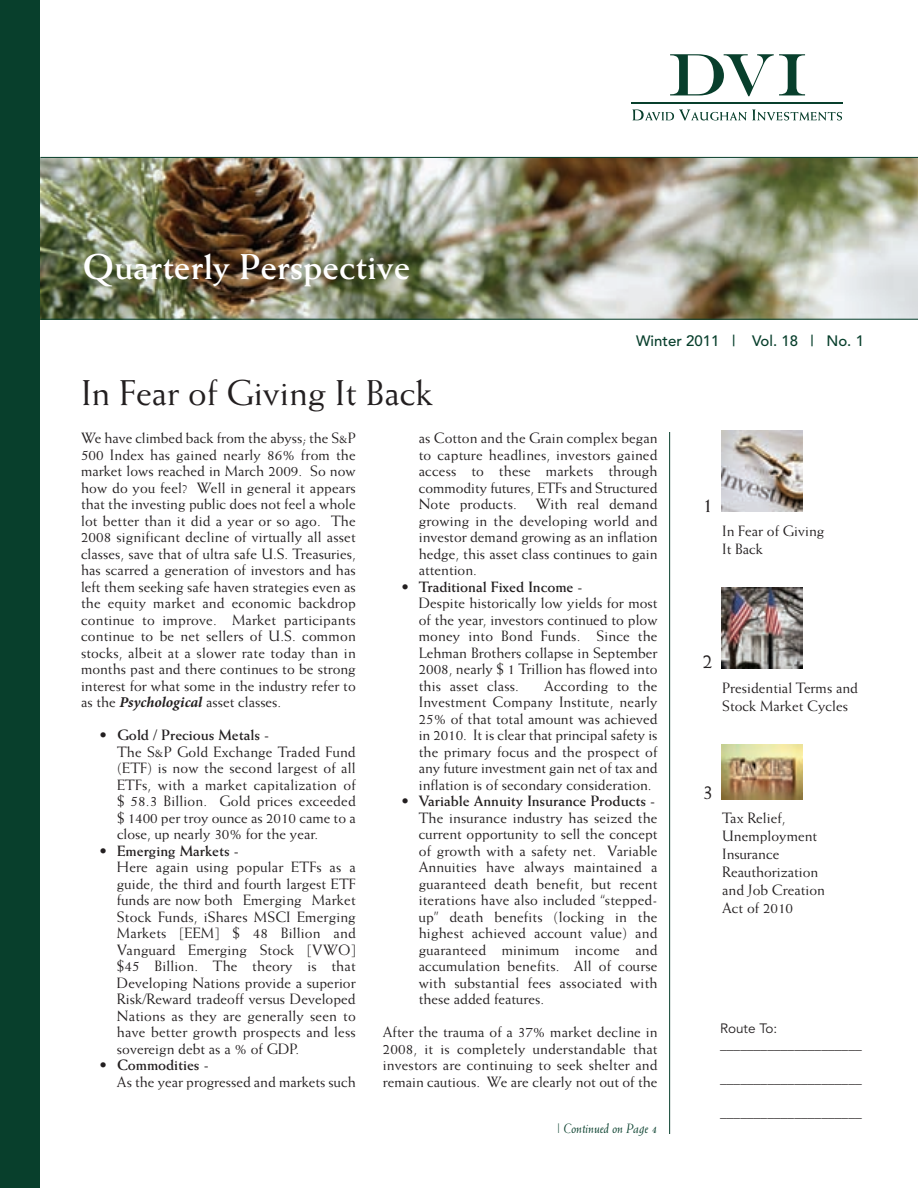
<style>
.page{position:relative;width:918px;height:1188px;background:#fff}
.page>*{position:absolute;margin:0;border:0;box-sizing:border-box;transform-origin:0 0}
.t1{font:36px "Weiss";color:#231f20}
.t2{font:700 36px "Weiss";color:#fff}
.t3{font:21px "Weiss";color:#231f20}
.t4{font:15px/16.5px "Weiss";letter-spacing:.005em;color:#231f20}
.t5{font:500 15px "Avenir";color:#083f2c}
.t6{font:13.5px/17px "Avenir";color:#231f20}
.t7{font:italic 13.5px "Weiss";color:#083f2c}
.s1{font-family:"Minion Pro";font-weight:700;font-style:italic}
.s2{font-weight:700}
.s3{font-style:normal}
</style>
<div class="page">
<img style="left:40px;top:158px;width:878px;height:161px">
<div style="left:0;top:0;width:40px;height:1188px;background:#083f2c"></div>
<hr style="left:40px;top:157px;width:878px;height:1px;background:#083f2c">
<hr style="left:40px;top:319px;width:878px;height:1px;background:#083f2c">
<svg style="left:632px;top:109px;width:210px;height:12px"></svg>
<hr style="left:631px;top:102px;width:211px;height:1px;background:#083f2c">
<svg style="left:670px;top:54px;width:135px;height:42px"></svg>
<img style="left:722px;top:431px;width:81px;height:81px">
<hr style="left:669px;top:432px;width:1px;height:702px;background:#083f2c">
<img style="left:722px;top:588px;width:81px;height:80px">
<img style="left:722px;top:744px;width:81px;height:55px">
<h1 class="t2" style="left:83px;top:254px;width:329px">Quarterly Perspective</h1>
<h1 class="t1" style="left:81px;top:379px;width:354px">In Fear of Giving It Back</h1>
<p class="t5" style="left:636px;top:334px;width:229px">Winter 2011 | Vol. 18 | No. 1</p>
<p class="t4" style="left:81px;top:431px;width:276px;text-align:justify">We have climbed back from the abyss; the S&amp;P 500 Index has gained nearly 86% from the market lows reached in March 2009. So now how do you feel? Well in general it appears that the investing public does not feel a whole lot better than it did a year or so ago. The 2008 significant decline of virtually all asset classes, save that of ultra safe U.S. Treasuries, has scarred a generation of investors and has left them seeking safe haven strategies even as the equity market and economic backdrop continue to improve. Market participants continue to be net sellers of U.S. common stocks, albeit at a slower rate today than in months past and there continues to be strong interest for what some in the industry refer to as the <span class="s1">Psychological</span> asset classes.</p>
<p class="t4" style="left:117px;top:728px;width:240px;text-indent:-17px">• <span class="s2">Gold / Precious Metals -<br></span>The S&amp;P Gold Exchange Traded Fund (ETF) is now the second largest of all ETFs, with a market capitalization of $ 58.3 Billion. Gold prices exceeded $ 1400 per troy ounce as 2010 came to a close, up nearly 30% for the year.</p>
<p class="t4" style="left:117px;top:843px;width:240px;text-indent:-17px">• <span class="s2">Emerging Markets -<br></span>Here again using popular ETFs as a guide, the third and fourth largest ETF funds are now both Emerging Market Stock Funds, iShares MSCI Emerging Markets [EEM] $ 48 Billion and Vanguard Emerging Stock [VWO] $45 Billion. The theory is that Developing Nations provide a superior Risk/Reward tradeoff versus Developed Nations as they are generally seen to have better growth prospects and less sovereign debt as a % of GDP.</p>
<p class="t4" style="left:117px;top:1058px;width:240px;text-indent:-17px">• <span class="s2">Commodities -<br></span>As the year progressed and markets such</p>
<p class="t4" style="left:419px;top:431px;width:240px;text-align:justify">as Cotton and the Grain complex began to capture headlines, investors gained access to these markets through commodity futures, ETFs and Structured Note products.</p>
<p class="t4" style="left:419px;top:497px;width:240px;text-align:justify;text-indent:117px">With real demand growing in the developing world and investor demand growing as an inflation hedge, this asset class continues to gain attention.</p>
<p class="t4" style="left:419px;top:579px;width:240px;text-indent:-17px">• <span class="s2">Traditional Fixed Income -<br></span>Despite historically low yields for most of the year, investors continued to plow money into Bond Funds. Since the Lehman Brothers collapse in September 2008, nearly $ 1 Trillion has flowed into this asset class.</p>
<p class="t4" style="left:419px;top:678px;width:240px;text-align:justify;text-indent:125px">According to the Investment Company Institute, nearly 25% of that total amount was achieved in 2010. It is clear that principal safety is the primary focus and the prospect of any future investment gain net of tax and inflation is of secondary consideration.</p>
<p class="t4" style="left:419px;top:794px;width:240px;text-indent:-17px">• <span class="s2">Variable Annuity Insurance Products - </span>The insurance industry has seized the current opportunity to sell the concept of growth with a safety net. Variable Annuities have always maintained a guaranteed death benefit, but recent iterations have also included “stepped&shy;up” death benefits (locking in the highest achieved account value) and guaranteed minimum income and accumulation benefits. All of course with substantial fees associated with these added features.</p>
<p class="t4" style="left:383px;top:1025px;width:276px;text-align:justify">After the trauma of a 37% market decline in 2008, it is completely understandable that investors are continuing to seek shelter and remain cautious. We are clearly not out of the</p>
<p class="t7" style="left:557px;top:1124px;width:102px"><span class="s3">|</span> Continued on Page 4</p>
<h2 class="t3" style="left:703px;top:497px;width:12px">1</h2>
<p class="t4" style="left:722px;top:523px;width:104px;line-height:18px">In Fear of Giving<br>It Back</p>
<h2 class="t3" style="left:703px;top:653px;width:12px">2</h2>
<p class="t4" style="left:722px;top:680px;width:137px;line-height:18px">Presidential Terms and<br>Stock Market Cycles</p>
<h2 class="t3" style="left:703px;top:784px;width:12px">3</h2>
<p class="t4" style="left:722px;top:810px;width:104px;line-height:18px">Tax Relief,<br>Unemployment<br>Insurance<br>Reauthorization and Job Creation<br>Act of 2010</p>
<p class="t6" style="left:720px;top:1021px;width:143px">Route To: _____________________</p>
<p class="t6" style="left:720px;top:1071px;width:143px">_____________________</p>
<p class="t6" style="left:720px;top:1105px;width:143px">_____________________</p>
</div>
